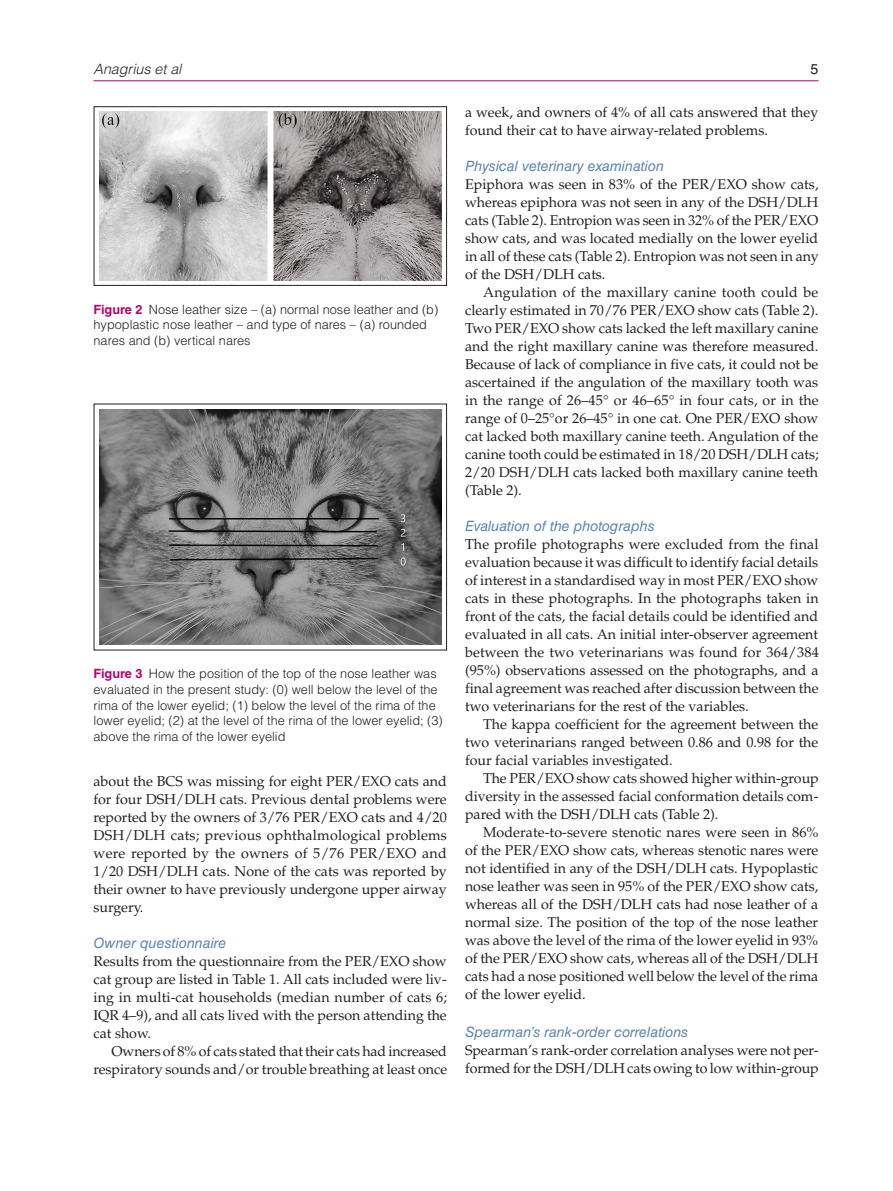
<style>
.page{position:relative;width:893px;height:1191px;background:#fff}
.page>*{position:absolute;margin:0;border:0;box-sizing:border-box;transform-origin:0 0}
.t1{font:14.25px/18px "Palatino LT Std";letter-spacing:-.005em;color:#231f20;text-align:justify}
.t2{font:italic 14.25px "Helvetica LT Std";color:#5e85ae}
.t3{font:italic 300 14.25px "Helvetica LT Std";color:#231f20}
.t4{font:14.25px "Helvetica LT Std";color:#231f20}
.t5{font:300 12.75px/15.8px "Helvetica LT Std";color:#231f20}
.s1{font-weight:700;color:#b6036c}
</style>
<div class="page">
<hr style="left:94px;top:80px;width:725px;height:1px;background:#b6036c">
<img style="left:99px;top:112px;width:342px;height:168px">
<div style="left:94px;top:106px;width:353px;height:180px;border:1px solid #231f20"></div>
<img style="left:99px;top:409px;width:342px;height:236px">
<p class="t3" style="left:94px;top:60px;width:89px">Anagrius et al</p>
<p class="t4" style="left:811px;top:61px;width:9px">5</p>
<p class="t5" style="left:94px;top:301px;width:346px"><span class="s1">Figure 2</span> Nose leather size – (a) normal nose leather and (b) hypoplastic nose leather – and type of nares – (a) rounded nares and (b) vertical nares</p>
<p class="t5" style="left:94px;top:665px;width:351px"><span class="s1">Figure 3</span> How the position of the top of the nose leather was evaluated in the present study: (0) well below the level of the rima of the lower eyelid; (1) below the level of the rima of the lower eyelid; (2) at the level of the rima of the lower eyelid; (3) above the rima of the lower eyelid</p>
<p class="t1" style="left:94px;top:772px;width:355px">about the BCS was missing for eight PER/EXO cats and for four DSH/DLH cats. Previous dental problems were reported by the owners of 3/76 PER/EXO cats and 4/20<br>DSH/DLH cats; previous ophthalmological problems were reported by the owners of 5/76 PER/EXO and 1/20 DSH/DLH cats. None of the cats was reported by their owner to have previously undergone upper airway surgery.</p>
<p class="t2" style="left:94px;top:934px;width:134px">Owner questionnaire</p>
<p class="t1" style="left:94px;top:952px;width:355px">Results from the questionnaire from the PER/EXO show cat group are listed in Table 1. All cats included were liv&shy;ing in multi-cat households (median number of cats 6; IQR 4–9), and all cats lived with the person attending the cat show.</p>
<p class="t1" style="left:94px;top:1042px;width:355px;text-align:right">Owners of 8% of cats stated that their cats had increased respiratory sounds and/or trouble breathing at least once</p>
<p class="t1" style="left:465px;top:103px;width:355px">a week, and owners of 4% of all cats answered that they found their cat to have airway-related problems.</p>
<p class="t2" style="left:465px;top:157px;width:200px">Physical veterinary examination</p>
<p class="t1" style="left:465px;top:175px;width:355px">Epiphora was seen in 83% of the PER/EXO show cats, whereas epiphora was not seen in any of the DSH/DLH cats (Table 2). Entropion was seen in 32% of the PER/EXO show cats, and was located medially on the lower eyelid in all of these cats (Table 2). Entropion was not seen in any of the DSH/DLH cats.</p>
<p class="t1" style="left:465px;top:283px;width:355px;text-indent:18px">Angulation of the maxillary canine tooth could be clearly estimated in 70/76 PER/EXO show cats (Table 2).<br>Two PER/EXO show cats lacked the left maxillary canine and the right maxillary canine was therefore measured.<br>Because of lack of compliance in five cats, it could not be ascertained if the angulation of the maxillary tooth was in the range of 26–45° or 46–65° in four cats, or in the range of 0–25°or 26–45° in one cat. One PER/EXO show cat lacked both maxillary canine teeth. Angulation of the canine tooth could be estimated in 18/20 DSH/DLH cats; 2/20 DSH/DLH cats lacked both maxillary canine teeth (Table 2).</p>
<p class="t2" style="left:465px;top:517px;width:191px">Evaluation of the photographs</p>
<p class="t1" style="left:465px;top:535px;width:355px">The profile photographs were excluded from the final evaluation because it was difficult to identify facial details of interest in a standardised way in most PER/EXO show cats in these photographs. In the photographs taken in front of the cats, the facial details could be identified and evaluated in all cats. An initial inter-observer agreement between the two veterinarians was found for 364/384 (95%) observations assessed on the photographs, and a final agreement was reached after discussion between the two veterinarians for the rest of the variables.</p>
<p class="t1" style="left:465px;top:715px;width:355px;text-indent:18px">The kappa coefficient for the agreement between the two veterinarians ranged between 0.86 and 0.98 for the four facial variables investigated.</p>
<p class="t1" style="left:465px;top:769px;width:355px;text-indent:18px">The PER/EXO show cats showed higher within-group diversity in the assessed facial conformation details com&shy;pared with the DSH/DLH cats (Table 2).</p>
<p class="t1" style="left:465px;top:823px;width:355px;text-indent:18px">Moderate-to-severe stenotic nares were seen in 86% of the PER/EXO show cats, whereas stenotic nares were not identified in any of the DSH/DLH cats. Hypoplastic nose leather was seen in 95% of the PER/EXO show cats, whereas all of the DSH/DLH cats had nose leather of a normal size. The position of the top of the nose leather was above the level of the rima of the lower eyelid in 93% of the PER/EXO show cats, whereas all of the DSH/DLH cats had a nose positioned well below the level of the rima of the lower eyelid.</p>
<p class="t2" style="left:465px;top:1023px;width:225px">Spearman’s rank-order correlations</p>
<p class="t1" style="left:465px;top:1041px;width:355px">Spearman’s rank-order correlation analyses were not per&shy;formed for the DSH/DLH cats owing to low within-group</p>
</div>
